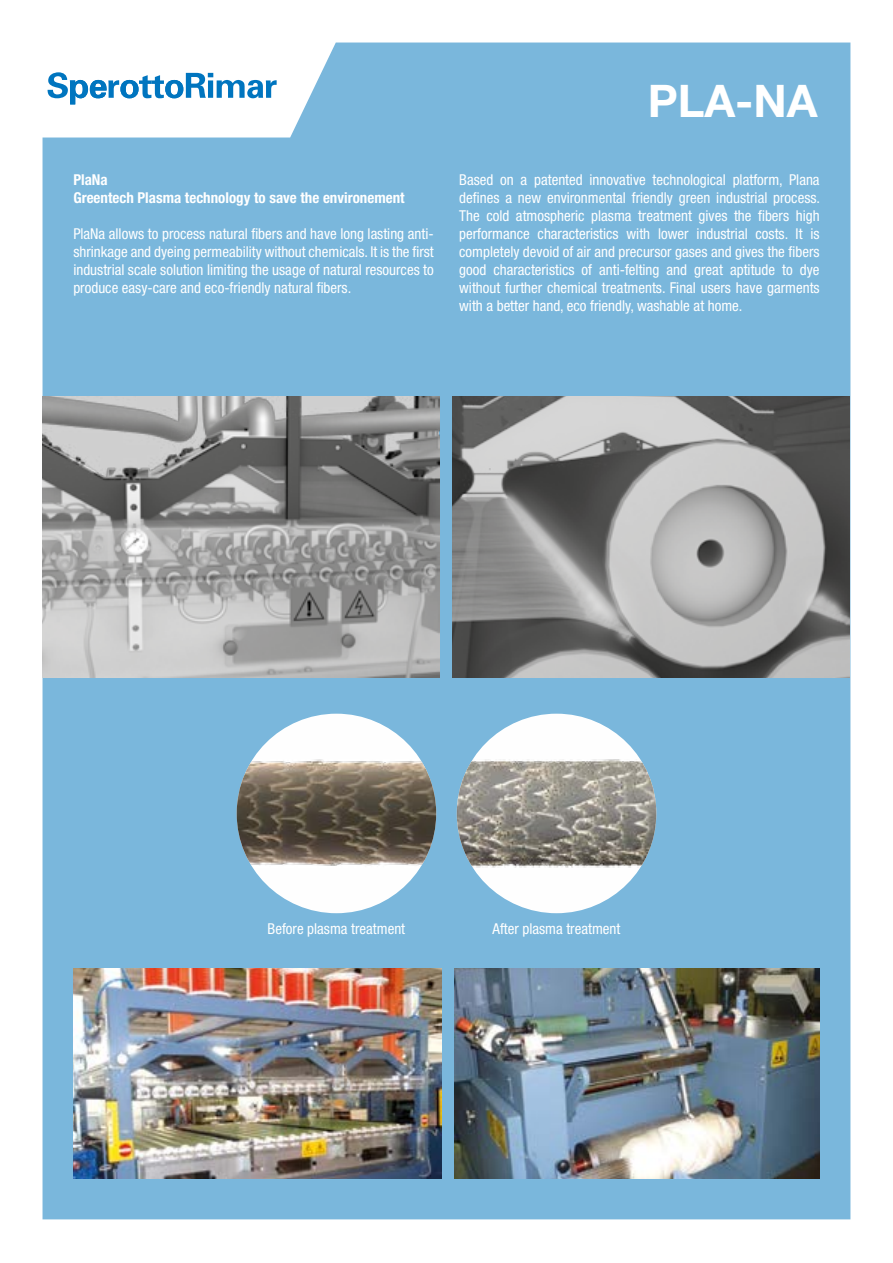
<style>
.page{position:relative;width:893px;height:1263px;background:#fff}
.page>*{position:absolute;margin:0;border:0;box-sizing:border-box;transform-origin:0 0}
.t1{font:700 45px "Helvetica Neue";color:#fff}
.t2{font:condensed 15px/18px "Helvetica Neue";color:#fff;text-align:justify}
.t3{font:700 condensed 15px/18px "Helvetica Neue";color:#fff}
</style>
<div class="page">
<div style="left:43px;top:43px;width:807px;height:1176px;background:#7ab7dc"></div>
<svg style="left:47px;top:72px;width:230px;height:32px"></svg>
<img style="left:43px;top:396px;width:396px;height:282px">
<img style="left:452px;top:396px;width:397px;height:282px">
<img style="left:73px;top:969px;width:368px;height:210px">
<img style="left:454px;top:969px;width:366px;height:210px">
<img style="left:457px;top:714px;width:199px;height:199px;border-radius:100px">
<img style="left:237px;top:714px;width:199px;height:199px;border-radius:100px">
<p class="t3" style="left:73px;top:171px;width:333px">PlaNa<br>Greentech Plasma technology to save the environement</p>
<p class="t2" style="left:73px;top:225px;width:362px">PlaNa allows to process natural fibers and have long lasting anti&shy;shrinkage and dyeing permeability without chemicals. It is the first industrial scale solution limiting the usage of natural resources to produce easy-care and eco-friendly natural fibers.</p>
<h1 class="t1" style="left:648px;top:73px;width:172px">PLA-NA</h1>
<p class="t2" style="left:459px;top:171px;width:362px">Based on a patented innovative technological platform, Plana defines a new environmental friendly green industrial process.<br>The cold atmospheric plasma treatment gives the fibers high performance characteristics with lower industrial costs. It is completely devoid of air and precursor gases and gives the fibers good characteristics of anti-felting and great aptitude to dye without further chemical treatments. Final users have garments with a better hand, eco friendly, washable at home.</p>
<p class="t2" style="left:268px;top:919px;width:139px">Before plasma treatment</p>
<p class="t2" style="left:493px;top:919px;width:129px">After plasma treatment</p>
</div>
